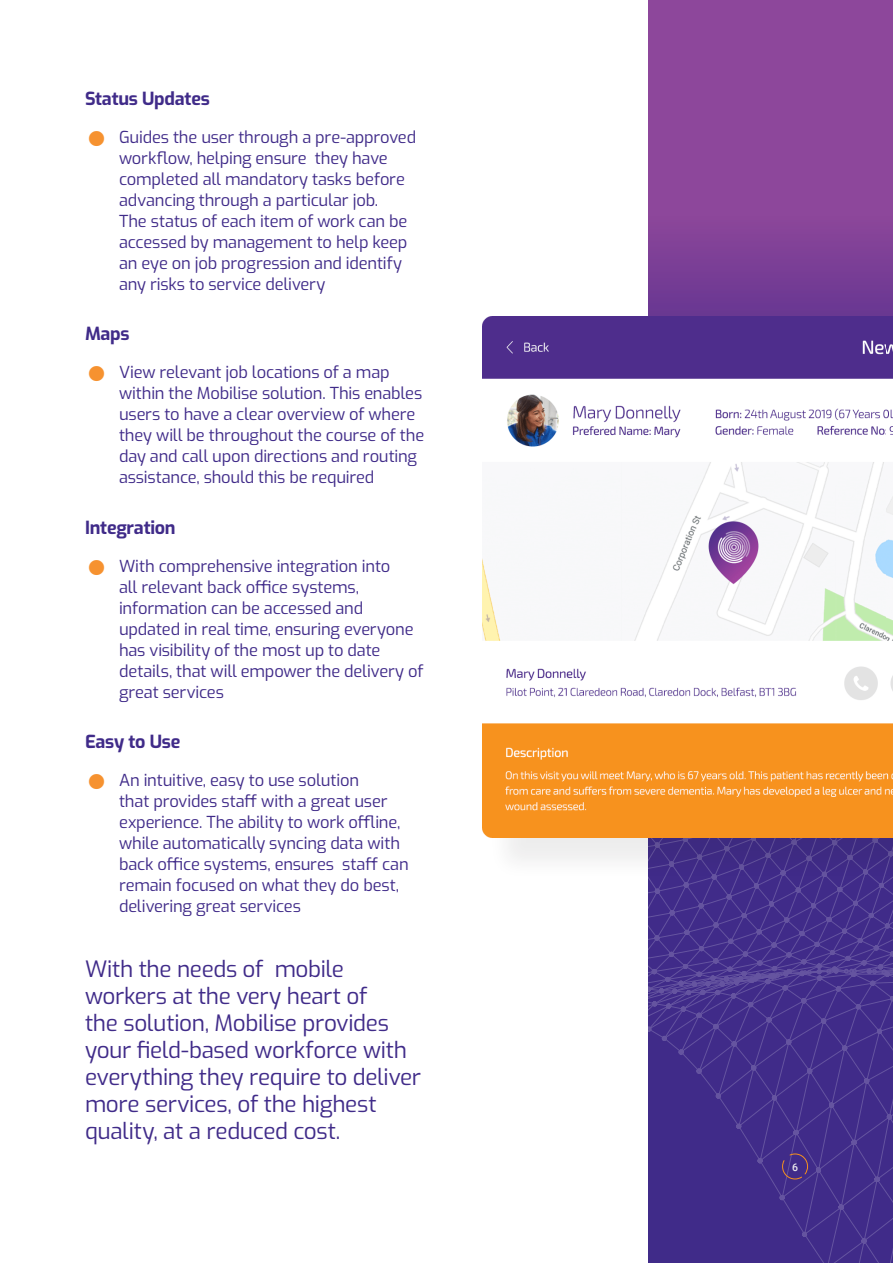
<style>
.page{position:relative;width:893px;height:1263px;background:#fff}
.page>*{position:absolute;margin:0;border:0;box-sizing:border-box;transform-origin:0 0}
.SubHead{font:22.5px/27px "Exo";letter-spacing:-.015em;color:#402b89}
.SubHead-2{font:700 18px "Exo";letter-spacing:-.015em;color:#402b89}
.SubHead-3{font:16.5px/21px "Exo";letter-spacing:-.01em;color:#402b89}
.Small_Body{font:500 10.5px "Roboto";color:#ebeaed}
.s1{color:#f69230}
</style>
<div class="page">
<svg style="left:648px;top:0;width:245px;height:317px;background:#864499"></svg>
<div style="left:648px;top:1122px;width:245px;height:141px;background:#402b89"></div>
<svg style="left:648px;top:1104px;width:245px;height:18px;background:#422d8a"></svg>
<svg style="left:648px;top:1081px;width:245px;height:7px;background:#422d8a"></svg>
<svg style="left:648px;top:1066px;width:245px;height:9px;background:#432e8a"></svg>
<svg style="left:648px;top:990px;width:245px;height:56px;background:#45308c"></svg>
<svg style="left:648px;top:979px;width:245px;height:11px;background:#4c3990"></svg>
<svg style="left:482px;top:565px;width:411px;height:414px"></svg>
<svg style="left:768px;top:973px;width:9px;height:6px"></svg>
<svg style="left:782px;top:1153px;width:26px;height:27px"></svg>
<div style="left:488px;top:322px;width:405px;height:559px;background:#231f20;opacity:.08"></div>
<img style="left:483px;top:317px;width:410px;height:521px">
<p class="SubHead-2" style="left:85px;top:85px;width:126px">Status Updates</p>
<p class="SubHead-3" style="left:119px;top:125px;width:299px;text-indent:-30px"><span class="s1">■</span> Guides the user through a pre-approved workflow, helping ensure they have completed all mandatory tasks before advancing through a particular job.<br>The status of each item of work can be accessed by management to help keep an eye on job progression and identify any risks to service delivery</p>
<p class="SubHead-2" style="left:85px;top:321px;width:46px">Maps</p>
<p class="SubHead-3" style="left:119px;top:361px;width:307px;text-indent:-30px"><span class="s1">■</span> View relevant job locations of a map within the Mobilise solution. This enables users to have a clear overview of where they will be throughout the course of the day and call upon directions and routing assistance, should this be required</p>
<p class="SubHead-2" style="left:85px;top:514px;width:92px">Integration</p>
<p class="SubHead-3" style="left:119px;top:554px;width:306px;text-indent:-30px"><span class="s1">■</span> With comprehensive integration into<br>all relevant back office systems, information can be accessed and updated in real time, ensuring everyone has visibility of the most up to date details, that will empower the delivery of great services</p>
<p class="SubHead-2" style="left:85px;top:729px;width:97px">Easy to Use</p>
<p class="SubHead-3" style="left:119px;top:769px;width:291px;text-indent:-30px"><span class="s1">■</span> An intuitive, easy to use solution<br>that provides staff with a great user experience. The ability to work offline, while automatically syncing data with back office systems, ensures staff can remain focused on what they do best, delivering great services</p>
<p class="SubHead" style="left:85px;top:954px;width:338px">With the needs of mobile workers at the very heart of<br>the solution, Mobilise provides your field-based workforce with everything they require to deliver more services, of the highest quality, at a reduced cost.</p>
<p class="Small_Body" style="left:792px;top:1159px;width:7px">6</p>
</div>
